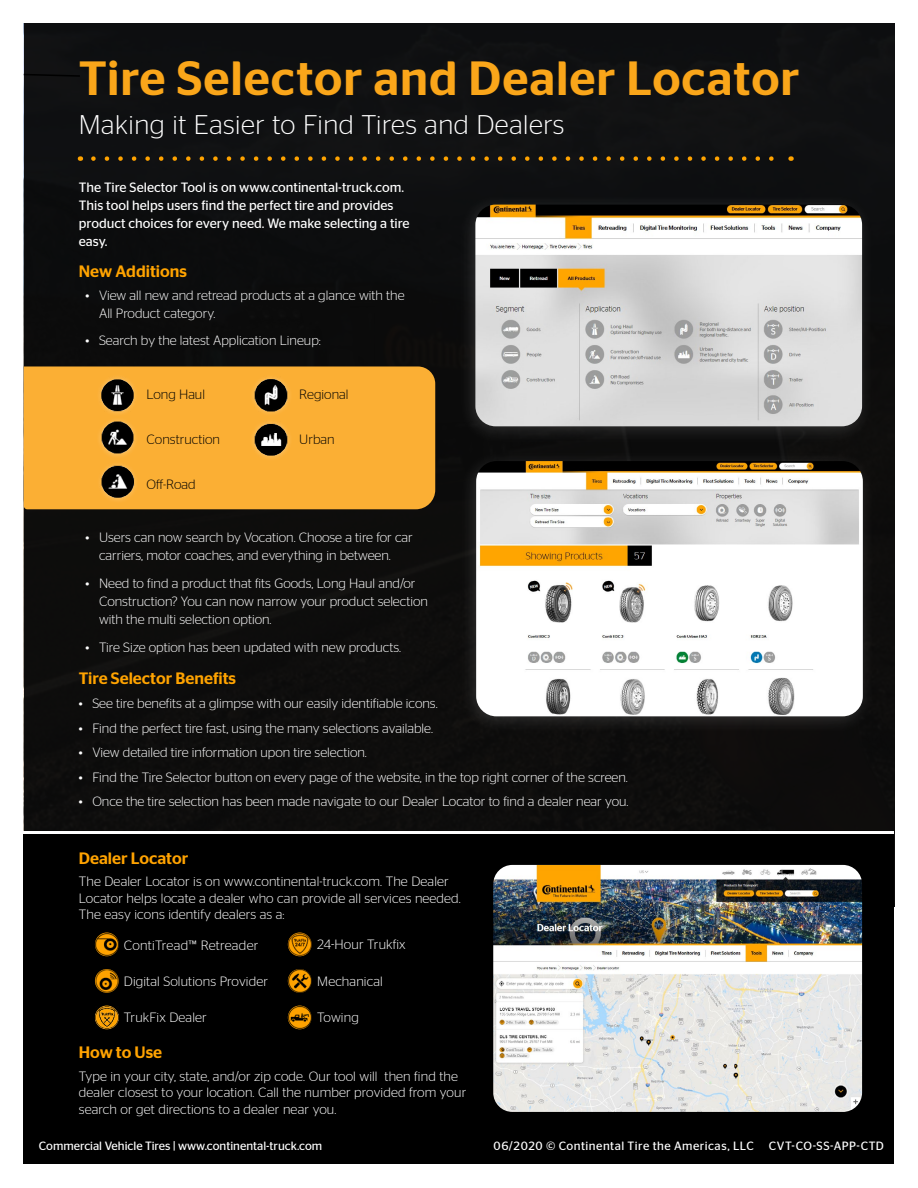
<style>
.page{position:relative;width:918px;height:1188px;background:#fff}
.page>*{position:absolute;margin:0;border:0;box-sizing:border-box;transform-origin:0 0}
.t1{font:500 48px "Continental Stag Sans";letter-spacing:.02em;color:#faa61a}
.t2{font:300 27px "Continental Stag Sans";letter-spacing:.02em;color:#fff}
.t3{font:500 16.5px "Continental Stag Sans";color:#ffa300}
.t4{font:300 13.5px/18px "Continental Stag Sans";color:#fff}
.t5{font:13.5px/18px "Continental Stag Sans";color:#fff}
.t6{font:300 13.5px "Continental Stag Sans";color:#000}
.t7{font:300 13.5px "Continental Stag Sans";letter-spacing:.02em;color:#fff}
.t8{font:12px "Continental Stag Sans";letter-spacing:.04em;color:#fff}
.t9{font:12px "Continental Stag Sans";letter-spacing:.005em;color:#fff}
</style>
<div class="page">
<div style="left:24px;top:24px;width:870px;height:883px;background:#0e0e0d"></div>
<div style="left:24px;top:834px;width:870px;height:330px;background:#000"></div>
<hr style="left:24px;top:831px;width:870px;height:3px;background:#fff">
<div style="left:458px;top:193px;width:417px;height:252px;background:#e6e7e8;opacity:.16"></div>
<img style="left:475px;top:205px;width:387px;height:221px">
<div style="left:459px;top:450px;width:417px;height:285px;background:#e6e7e8;opacity:.16"></div>
<img style="left:476px;top:461px;width:387px;height:255px">
<svg style="left:93px;top:156px;width:681px;height:5px"></svg>
<svg style="left:23px;top:73px;width:56px;height:5px"></svg>
<div style="left:24px;top:366px;width:411px;height:143px;background:#fbaf34"></div>
<div style="left:96px;top:416px;width:43px;height:43px;background:#fbaf34"></div>
<img style="left:96px;top:418px;width:46px;height:44px">
<div style="left:96px;top:374px;width:43px;height:43px;background:#fbaf34"></div>
<img style="left:100px;top:377px;width:35px;height:37px">
<img style="left:95px;top:460px;width:45px;height:44px">
<img style="left:249px;top:372px;width:44px;height:91px">
<div style="left:249px;top:418px;width:44px;height:44px;background:#fff;opacity:.33"></div>
<img style="left:493px;top:865px;width:369px;height:247px">
<svg style="left:95px;top:969px;width:24px;height:24px"></svg>
<img style="left:96px;top:970px;width:22px;height:22px">
<svg style="left:95px;top:1006px;width:24px;height:23px"></svg>
<img style="left:96px;top:1006px;width:22px;height:23px">
<svg style="left:95px;top:933px;width:24px;height:23px"></svg>
<img style="left:96px;top:933px;width:22px;height:23px">
<div style="left:288px;top:1006px;width:24px;height:23px;background:#281900;border-radius:50%"></div>
<img style="left:288px;top:1006px;width:23px;height:23px">
<img style="left:288px;top:933px;width:23px;height:23px">
<svg style="left:288px;top:969px;width:24px;height:24px"></svg>
<img style="left:288px;top:970px;width:23px;height:22px">
<h1 class="t1" style="left:79px;top:51px;width:722px">Tire Selector and Dealer Locator</h1>
<h2 class="t2" style="left:79px;top:110px;width:487px">Making it Easier to Find Tires and Dealers</h2>
<p class="t5" style="left:79px;top:178px;width:332px">The Tire Selector Tool is on www.continental-truck.com.<br>This tool helps users find the perfect tire and provides product choices for every need. We make selecting a tire easy.</p>
<p class="t3" style="left:79px;top:262px;width:110px">New Additions</p>
<p class="t4" style="left:99px;top:286px;width:307px;text-indent:-13px">• View all new and retread products at a glance with the<br>All Product category.</p>
<p class="t4" style="left:86px;top:331px;width:237px">• Search by the latest Application Lineup:</p>
<p class="t6" style="left:147px;top:387px;width:60px">Long Haul</p>
<p class="t6" style="left:147px;top:432px;width:75px">Construction</p>
<p class="t6" style="left:147px;top:477px;width:51px">Off-Road</p>
<p class="t6" style="left:299px;top:387px;width:51px">Regional</p>
<p class="t6" style="left:299px;top:432px;width:37px">Urban</p>
<p class="t4" style="left:99px;top:528px;width:315px;text-indent:-13px">• Users can now search by Vocation. Choose a tire for car carriers, motor coaches, and everything in between.</p>
<p class="t4" style="left:99px;top:574px;width:330px;text-indent:-13px">• Need to find a product that fits Goods, Long Haul and/or<br>Construction? You can now narrow your product selection with the multi selection option.</p>
<p class="t4" style="left:86px;top:638px;width:317px">• Tire Size option has been updated with new products.</p>
<p class="t3" style="left:79px;top:668px;width:159px">Tire Selector Benefits</p>
<p class="t4" style="left:79px;top:694px;width:360px">• See tire benefits at a glimpse with our easily identifiable icons.</p>
<p class="t4" style="left:79px;top:719px;width:356px">• Find the perfect tire fast, using the many selections available.</p>
<p class="t4" style="left:79px;top:743px;width:290px">• View detailed tire information upon tire selection.</p>
<p class="t4" style="left:79px;top:768px;width:551px">• Find the Tire Selector button on every page of the website, in the top right corner of the screen.</p>
<p class="t4" style="left:79px;top:792px;width:551px">• Once the tire selection has been made navigate to our Dealer Locator to find a dealer near you.</p>
<p class="t3" style="left:79px;top:849px;width:111px">Dealer Locator</p>
<p class="t4" style="left:79px;top:873px;width:384px;line-height:16.5px">The Dealer Locator is on www.continental-truck.com. The Dealer<br>Locator helps locate a dealer who can provide all services needed.<br>The easy icons identify dealers as a:</p>
<p class="t7" style="left:124px;top:938px;width:136px">ContiTread™ Retreader</p>
<p class="t4" style="left:124px;top:972px;width:146px">Digital Solutions Provider</p>
<p class="t4" style="left:124px;top:1008px;width:84px">TrukFix Dealer</p>
<p class="t4" style="left:317px;top:935px;width:90px">24-Hour Trukfix</p>
<p class="t4" style="left:317px;top:972px;width:67px">Mechanical</p>
<p class="t4" style="left:317px;top:1008px;width:43px">Towing</p>
<p class="t3" style="left:79px;top:1042px;width:85px">How to Use</p>
<p class="t4" style="left:79px;top:1068px;width:389px;line-height:16.5px">Type in your city, state, and/or zip code. Our tool will then find the dealer closest to your location. Call the number provided from your search or get directions to a dealer near you.</p>
<p class="t9" style="left:39px;top:1139px;width:285px">Commercial Vehicle Tires | www.continental-truck.com</p>
<p class="t8" style="left:494px;top:1139px;width:262px">06/2020 © Continental Tire the Americas, LLC</p>
<p class="t8" style="left:769px;top:1139px;width:117px">CVT-CO-SS-APP-CTD</p>
</div>
